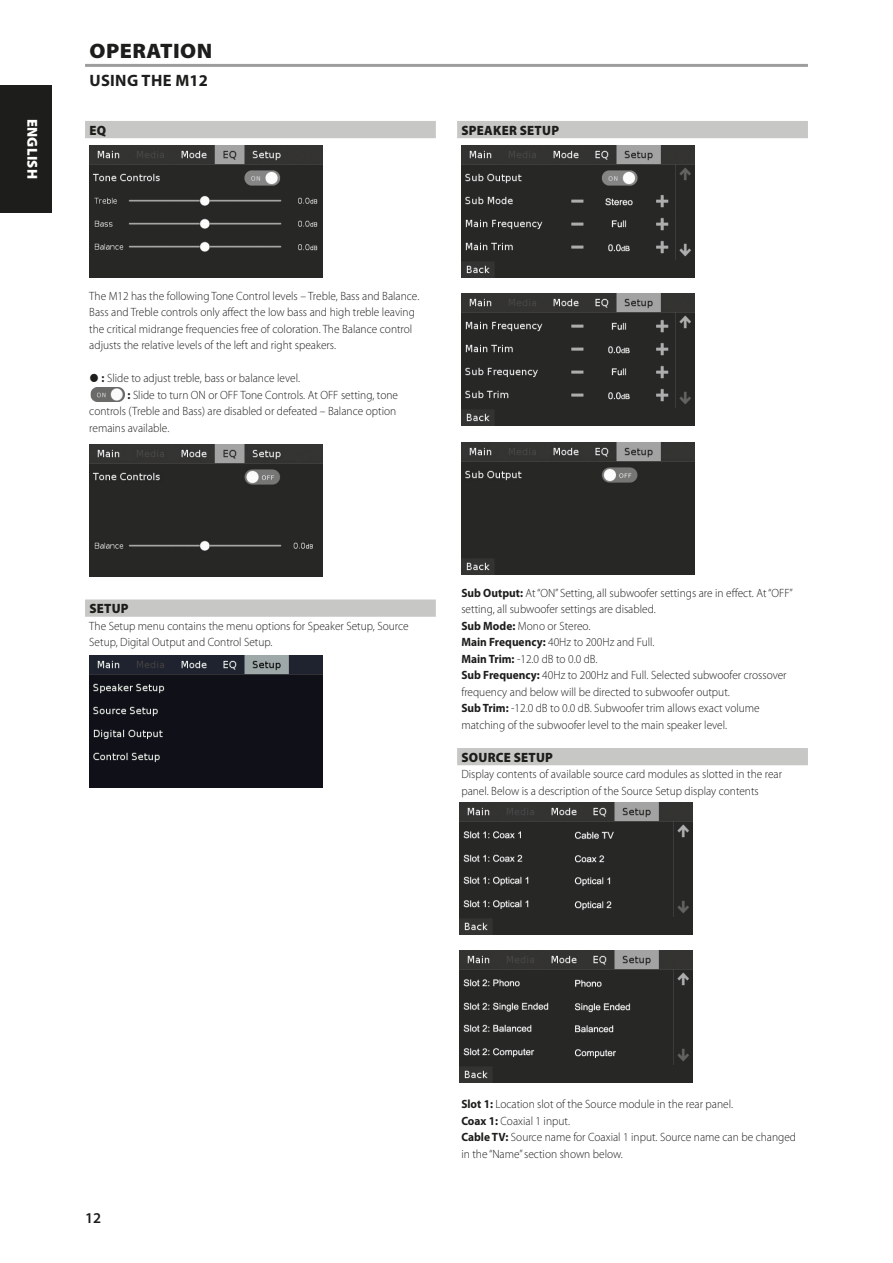
<style>
.page{position:relative;width:893px;height:1263px;background:#fff}
.page>*{position:absolute;margin:0;border:0;box-sizing:border-box;transform-origin:0 0}
.Body_copy_-_header{font:900 21px "Myriad Pro";letter-spacing:.02em;color:#1d1d1b;scale:1.05 1}
.Body_copy_-_header-2{font:700 16.5px "Myriad Pro";letter-spacing:.02em;color:#1d1d1b}
.t1{font:600 15px "Myriad Pro";color:#1d1d1b}
.t2{font:900 14.4px "Myriad Pro";letter-spacing:.02em;color:#fff}
.Body_copy_-_sub-sect{font:900 13.5px "Myriad Pro";letter-spacing:.02em;color:#1d1d1b;scale:.95 1}
.Body_copy_-_normal{font:300 12px/16.5px "Myriad Pro";color:#1d1d1b;scale:.95 1}
.s1{font-weight:700}
</style>
<div class="page">
<div style="left:85px;top:121px;width:351px;height:17px;background:#c7c7c6"></div>
<div style="left:85px;top:599px;width:351px;height:18px;background:#c7c7c6"></div>
<img style="left:90px;top:387px;width:35px;height:15px">
<div style="left:457px;top:121px;width:351px;height:17px;background:#c7c7c6"></div>
<div style="left:457px;top:748px;width:351px;height:17px;background:#c7c7c6"></div>
<hr style="left:85px;top:64px;width:723px;height:3px;background:#9d9d9d">
<img style="left:461px;top:145px;width:233px;height:132px">
<img style="left:461px;top:294px;width:233px;height:132px">
<img style="left:461px;top:442px;width:233px;height:132px">
<img style="left:460px;top:802px;width:233px;height:132px">
<img style="left:460px;top:951px;width:233px;height:132px">
<img style="left:89px;top:145px;width:233px;height:132px">
<img style="left:89px;top:445px;width:233px;height:132px">
<img style="left:89px;top:656px;width:233px;height:132px">
<div style="left:0;top:85px;width:51px;height:128px;background:#1d1d1b"></div>
<p class="t2" style="left:42px;top:119px;width:62px;rotate:90deg">ENGLISH</p>
<p class="Body_copy_-_header" style="left:90px;top:37px;width:118px">OPERATION</p>
<p class="Body_copy_-_header-2" style="left:89px;top:70px;width:120px">USING THE M12</p>
<p class="Body_copy_-_sub-sect" style="left:89px;top:121px;width:19px">EQ</p>
<p class="Body_copy_-_sub-sect" style="left:461px;top:121px;width:104px">SPEAKER SETUP</p>
<p class="Body_copy_-_normal" style="left:89px;top:287px;width:349px">The M12 has the following Tone Control levels – Treble, Bass and Balance.<br>Bass and Treble controls only affect the low bass and high treble leaving the critical midrange frequencies free of coloration. The Balance control adjusts the relative levels of the left and right speakers.</p>
<p class="Body_copy_-_normal" style="left:102px;top:370px;width:210px"><span class="s1">:</span> Slide to adjust treble, bass or balance level.</p>
<p class="Body_copy_-_normal" style="left:89px;top:386px;width:326px;text-indent:38px"><span class="s1">:</span> Slide to turn ON or OFF Tone Controls. At OFF setting, tone controls (Treble and Bass) are disabled or defeated – Balance option remains available.</p>
<p class="Body_copy_-_sub-sect" style="left:89px;top:599px;width:43px">SETUP</p>
<p class="Body_copy_-_normal" style="left:89px;top:617px;width:338px">The Setup menu contains the menu options for Speaker Setup, Source<br>Setup, Digital Output and Control Setup.</p>
<p class="Body_copy_-_normal" style="left:461px;top:584px;width:350px"><span class="s1">Sub Output:</span> At “ON” Setting, all subwoofer settings are in effect. At “OFF” setting, all subwoofer settings are disabled.</p>
<p class="Body_copy_-_normal" style="left:461px;top:617px;width:137px"><span class="s1">Sub Mode:</span> Mono or Stereo.</p>
<p class="Body_copy_-_normal" style="left:461px;top:634px;width:205px"><span class="s1">Main Frequency:</span> 40Hz to 200Hz and Full.</p>
<p class="Body_copy_-_normal" style="left:461px;top:650px;width:145px"><span class="s1">Main Trim:</span> -12.0 dB to 0.0 dB.</p>
<p class="Body_copy_-_normal" style="left:461px;top:667px;width:344px"><span class="s1">Sub Frequency:</span> 40Hz to 200Hz and Full. Selected subwoofer crossover frequency and below will be directed to subwoofer output.</p>
<p class="Body_copy_-_normal" style="left:461px;top:700px;width:316px"><span class="s1">Sub Trim:</span> -12.0 dB to 0.0 dB. Subwoofer trim allows exact volume matching of the subwoofer level to the main speaker level.</p>
<p class="Body_copy_-_sub-sect" style="left:461px;top:748px;width:98px">SOURCE SETUP</p>
<p class="Body_copy_-_normal" style="left:461px;top:766px;width:339px">Display contents of available source card modules as slotted in the rear panel. Below is a description of the Source Setup display contents</p>
<p class="t1" style="left:85px;top:1208px;width:18px">12</p>
<p class="Body_copy_-_normal" style="left:461px;top:1096px;width:287px"><span class="s1">Slot 1:</span> Location slot of the Source module in the rear panel.</p>
<p class="Body_copy_-_normal" style="left:461px;top:1112px;width:116px"><span class="s1">Coax 1:</span> Coaxial 1 input.</p>
<p class="Body_copy_-_normal" style="left:461px;top:1129px;width:354px"><span class="s1">Cable TV:</span> Source name for Coaxial 1 input. Source name can be changed in the “Name” section shown below.</p>
</div>
